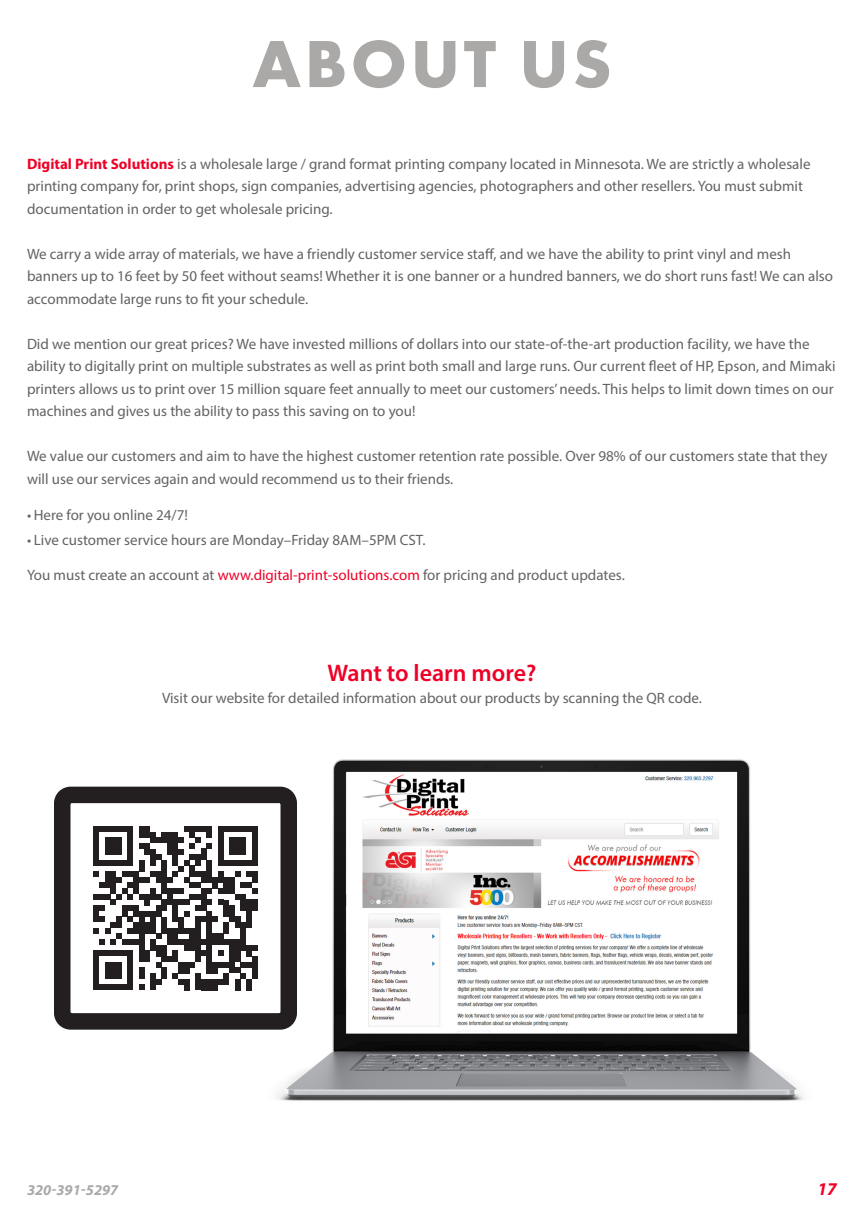
<style>
.page{position:relative;width:864px;height:1215px;background:#fff}
.page>*{position:absolute;margin:0;border:0;box-sizing:border-box;transform-origin:0 0}
.BANS_Level_1{font:700 69px "Futura PT";letter-spacing:.05em;color:#aaa9a8}
.BANS_Level_5__Body_Copy{font:600 24px "Myriad Pro";color:#ef0027}
.t1{font:italic 700 18px "Myriad Pro";color:#ef0027}
.BANS_Level_5__Body_Copy-2{font:15px/22.5px "Myriad Pro";color:#636366}
.t2{font:italic 700 15px "Myriad Pro";color:#aaa9a8}
.s1{font-weight:700;color:#ef0027}
.s2{color:#ef0027}
</style>
<div class="page">
<img style="left:238px;top:759px;width:566px;height:342px">
<div style="left:62px;top:795px;width:227px;height:226px;background:#fff;border-radius:8px"></div>
<svg style="left:93px;top:826px;width:165px;height:164px"></svg>
<div style="left:252px;top:956px;width:6px;height:23px;background:#231f20"></div>
<div style="left:54px;top:787px;width:243px;height:243px;border:16px solid #231f20;border-radius:8px"></div>
<p class="BANS_Level_1" style="left:252px;top:20px;width:361px">ABOUT US</p>
<p class="BANS_Level_5__Body_Copy-2" style="left:27px;top:152px;width:785px"><span class="s1">Digital Print Solutions</span> is a wholesale large / grand format printing company located in Minnesota. We are strictly a wholesale printing company for, print shops, sign companies, advertising agencies, photographers and other resellers. You must submit documentation in order to get wholesale pricing.</p>
<p class="BANS_Level_5__Body_Copy-2" style="left:27px;top:242px;width:808px">We carry a wide array of materials, we have a friendly customer service staff, and we have the ability to print vinyl and mesh banners up to 16 feet by 50 feet without seams! Whether it is one banner or a hundred banners, we do short runs fast! We can also accommodate large runs to fit your schedule.</p>
<p class="BANS_Level_5__Body_Copy-2" style="left:27px;top:332px;width:810px">Did we mention our great prices? We have invested millions of dollars into our state-of-the-art production facility, we have the ability to digitally print on multiple substrates as well as print both small and large runs. Our current fleet of HP, Epson, and Mimaki printers allows us to print over 15 million square feet annually to meet our customers’ needs. This helps to limit down times on our machines and gives us the ability to pass this saving on to you!</p>
<p class="BANS_Level_5__Body_Copy-2" style="left:27px;top:444px;width:802px">We value our customers and aim to have the highest customer retention rate possible. Over 98% of our customers state that they will use our services again and would recommend us to their friends.</p>
<p class="BANS_Level_5__Body_Copy-2" style="left:27px;top:504px;width:162px">• Here for you online 24/7!</p>
<p class="BANS_Level_5__Body_Copy-2" style="left:27px;top:528px;width:400px">• Live customer service hours are Monday–Friday 8AM–5PM CST.</p>
<p class="BANS_Level_5__Body_Copy-2" style="left:27px;top:563px;width:599px">You must create an account at <span class="s2">www.digital-print-solutions.com</span> for pricing and product updates.</p>
<p class="BANS_Level_5__Body_Copy" style="left:328px;top:658px;width:210px">Want to learn more?</p>
<p class="BANS_Level_5__Body_Copy-2" style="left:162px;top:687px;width:541px">Visit our website for detailed information about our products by scanning the QR code.</p>
<p class="t2" style="left:27px;top:1180px;width:93px">320-391-5297</p>
<p class="t1" style="left:818px;top:1177px;width:21px">17</p>
</div>
